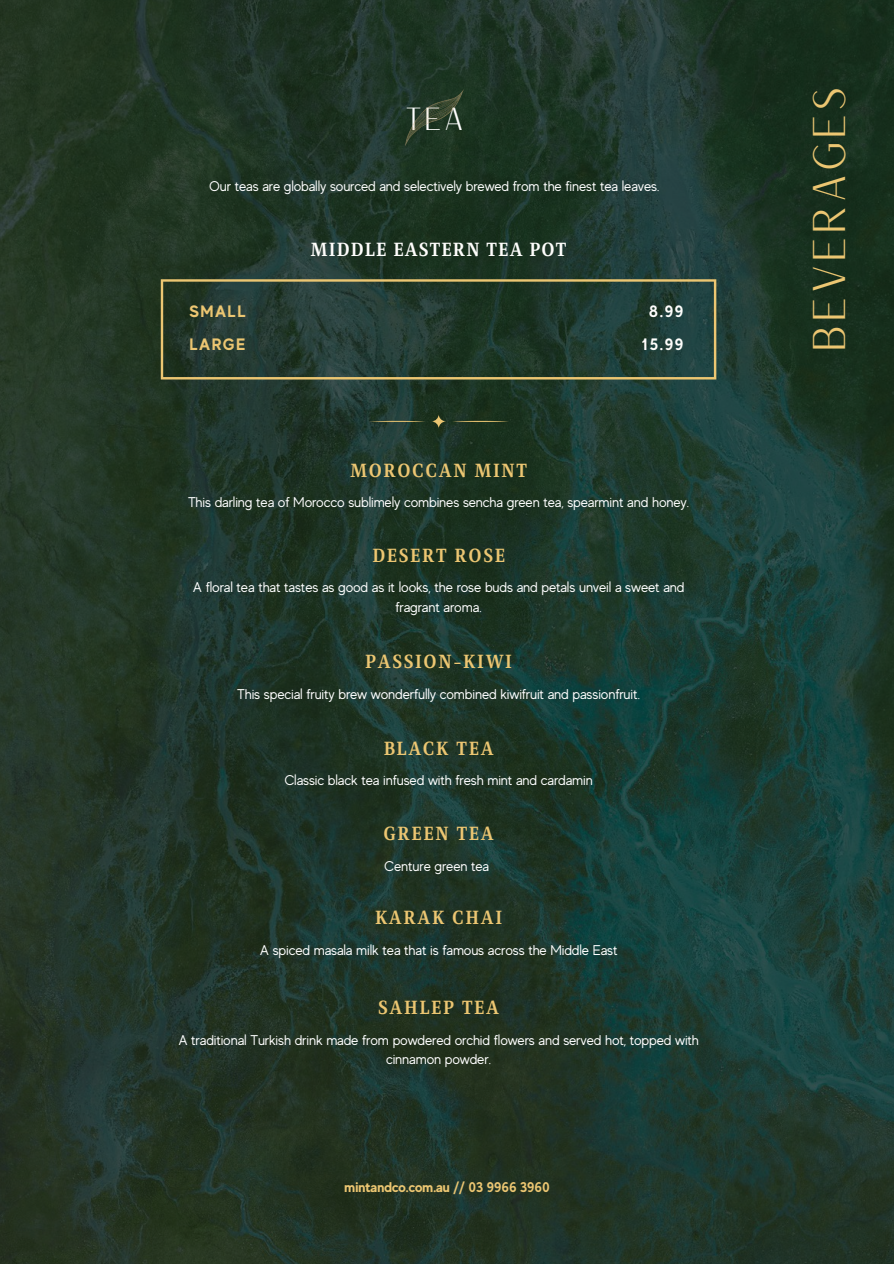
<style>
.page{position:relative;width:894px;height:1264px;background:#fff}
.page>*{position:absolute;margin:0;border:0;box-sizing:border-box;transform-origin:0 0}
.t1{font:44.7px "Versailles";color:#ecc672}
.t2{font:31.2px "Versailles";color:#fff}
.t3{font:700 19.5px "Singel";letter-spacing:.085em;color:#ecc672}
.t4{font:700 19.5px "Singel";letter-spacing:.06em;color:#fffefc}
.t5{font:700 16.5px "MADE Evolve Sans";letter-spacing:.085em;color:#ecc672}
.t6{font:700 16.5px "MADE Evolve Sans";color:#fffefc}
.t7{font:14.1px/19.2px "MADE Evolve Sans";letter-spacing:-.01em;color:#fff;text-align:center}
.t8{font:700 14.1px "MADE Evolve Sans";letter-spacing:-.01em;color:#ecc672}
</style>
<div class="page">
<img style="left:0;top:0;width:893px;height:1263px">
<img style="left:405px;top:89px;width:58px;height:57px">
<svg style="left:431px;top:414px;width:15px;height:14px"></svg>
<svg style="left:452px;top:421px;width:56px;height:1px"></svg>
<svg style="left:369px;top:421px;width:56px;height:1px"></svg>
<svg style="left:161px;top:279px;width:555px;height:100px;background:#2c4134"></svg>
<p class="t2" style="left:403px;top:99px;width:63px">TEA</p>
<p class="t7" style="left:209px;top:176px;width:452px">Our teas are globally sourced and selectively brewed from the finest tea leaves.</p>
<p class="t4" style="left:311px;top:237px;width:257px">MIDDLE EASTERN TEA POT</p>
<p class="t5" style="left:189px;top:302px;width:58px">SMALL</p>
<p class="t6" style="left:648px;top:302px;width:36px">8.99</p>
<p class="t5" style="left:189px;top:334px;width:57px">LARGE</p>
<p class="t6" style="left:641px;top:334px;width:43px">15.99</p>
<p class="t3" style="left:350px;top:459px;width:178px">MOROCCAN MINT</p>
<p class="t7" style="left:188px;top:493px;width:502px">This darling tea of Morocco sublimely combines sencha green tea, spearmint and honey.</p>
<p class="t3" style="left:372px;top:544px;width:134px">DESERT ROSE</p>
<p class="t7" style="left:193px;top:578px;width:493px">A floral tea that tastes as good as it looks, the rose buds and petals unveil a sweet and</p>
<p class="t7" style="left:395px;top:597px;width:88px">fragrant aroma.</p>
<p class="t3" style="left:365px;top:650px;width:148px">PASSION-KIWI</p>
<p class="t7" style="left:237px;top:684px;width:404px">This special fruity brew wonderfully combined kiwifruit and passionfruit.</p>
<p class="t3" style="left:383px;top:736px;width:111px">BLACK TEA</p>
<p class="t7" style="left:284px;top:771px;width:310px">Classic black tea infused with fresh mint and cardamin</p>
<p class="t3" style="left:383px;top:821px;width:112px">GREEN TEA</p>
<p class="t7" style="left:384px;top:856px;width:106px">Centure green tea</p>
<p class="t3" style="left:375px;top:906px;width:129px">KARAK CHAI</p>
<p class="t7" style="left:260px;top:940px;width:359px">A spiced masala milk tea that is famous across the Middle East</p>
<p class="t3" style="left:378px;top:995px;width:122px">SAHLEP TEA</p>
<p class="t7" style="left:178px;top:1030px;width:522px">A traditional Turkish drink made from powdered orchid flowers and served hot, topped with cinnamon powder.</p>
<p class="t8" style="left:344px;top:1178px;width:206px">mintandco.com.au // 03 9966 3960</p>
<p class="t1" style="left:800px;top:353px;width:269px;rotate:-90deg">BEVERAGES</p>
</div>
